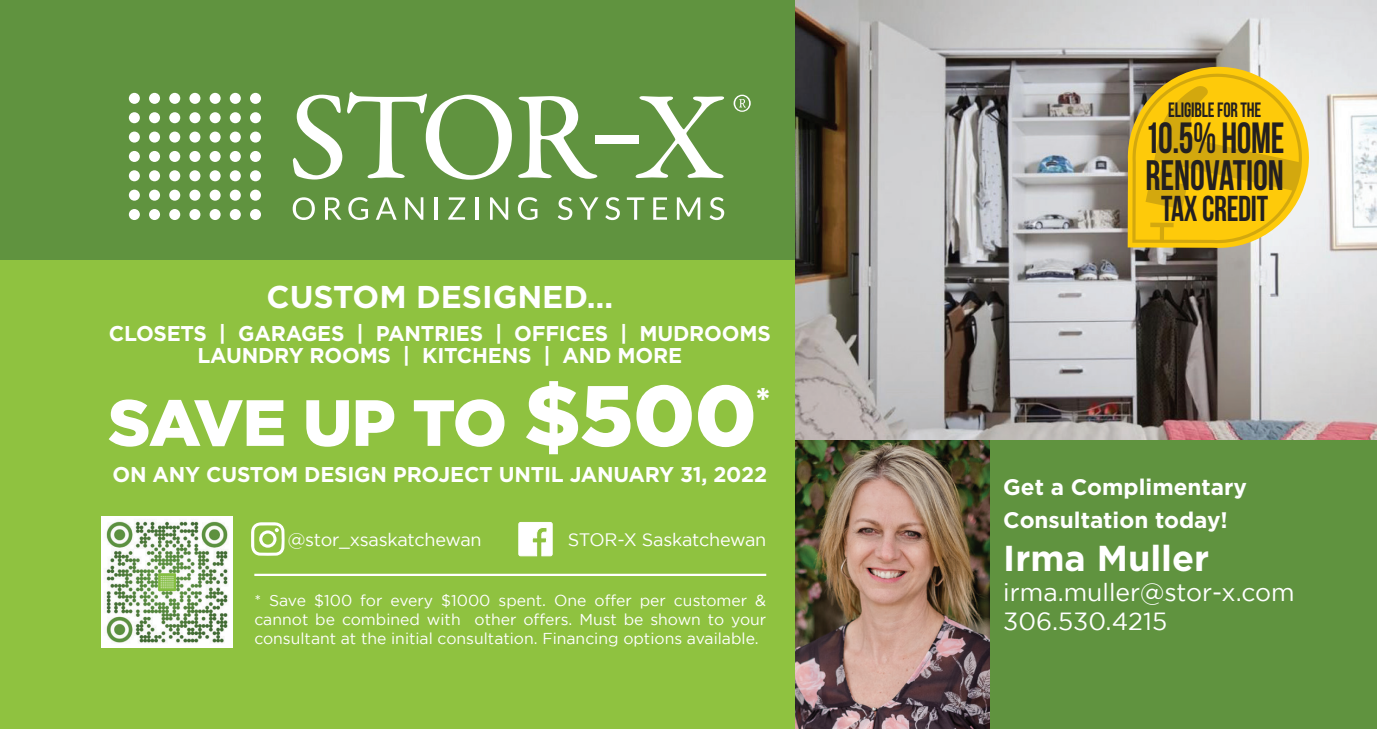
<style>
.page{position:relative;width:1377px;height:729px;background:#fff}
.page>*{position:absolute;margin:0;border:0;box-sizing:border-box;transform-origin:0 0}
.t1{font:900 65.25px "Gotham";letter-spacing:-.025em;color:#fff}
.t2{font:700 43.65px "Bebas Neue";letter-spacing:-.01em;color:#231f20;scale:.85 1}
.t3{font:700 42.52px "Bebas Neue";color:#231f20;scale:.88 1}
.t4{font:700 36px "Gotham";color:#fff}
.t5{font:700 36px "Bebas Neue";letter-spacing:-.01em;color:#231f20;scale:.89 1}
.t6{font:900 32.85px "Gotham";color:#fff}
.t7{font:700 31.5px "Gotham";color:#fff}
.t8{font:24.75px/29.7px "Gotham";color:#fff}
.t9{font:700 22.5px/32.4px "Gotham";color:#fff}
.t10{font:700 21.38px/22.5px "Gotham";letter-spacing:-.01em;color:#fff;text-align:center}
.t11{font:700 20.7px "Bebas Neue";letter-spacing:-.01em;color:#231f20;scale:.89 1}
.t12{font:18px "Gotham";letter-spacing:-.015em;color:#fff}
.t13{font:15.75px/18.9px "Gotham";color:#fff;text-align:justify}
.s1{font-size:85.5px}
</style>
<div class="page">
<div style="left:0;top:197px;width:795px;height:532px;background:#8fc240"></div>
<div style="left:0;top:0;width:899px;height:259px;background:#60933f"></div>
<img style="left:795px;top:0;width:582px;height:441px">
<svg style="left:1128px;top:67px;width:181px;height:181px;background:#e8be28"></svg>
<svg style="left:519px;top:522px;width:33px;height:34px"></svg>
<svg style="left:251px;top:522px;width:34px;height:34px"></svg>
<div style="left:129px;top:93px;width:11px;height:11px;background:#fff;border-radius:50%"></div>
<div style="left:149px;top:93px;width:11px;height:11px;background:#fff;border-radius:50%"></div>
<div style="left:169px;top:93px;width:11px;height:11px;background:#fff;border-radius:50%"></div>
<div style="left:189px;top:93px;width:11px;height:11px;background:#fff;border-radius:50%"></div>
<div style="left:210px;top:93px;width:11px;height:11px;background:#fff;border-radius:50%"></div>
<div style="left:230px;top:93px;width:11px;height:11px;background:#fff;border-radius:50%"></div>
<div style="left:250px;top:93px;width:11px;height:11px;background:#fff;border-radius:50%"></div>
<div style="left:129px;top:112px;width:11px;height:11px;background:#fff;border-radius:50%"></div>
<div style="left:149px;top:112px;width:11px;height:11px;background:#fff;border-radius:50%"></div>
<div style="left:169px;top:112px;width:11px;height:11px;background:#fff;border-radius:50%"></div>
<div style="left:189px;top:112px;width:11px;height:11px;background:#fff;border-radius:50%"></div>
<div style="left:210px;top:112px;width:11px;height:11px;background:#fff;border-radius:50%"></div>
<div style="left:230px;top:112px;width:11px;height:11px;background:#fff;border-radius:50%"></div>
<div style="left:250px;top:112px;width:11px;height:11px;background:#fff;border-radius:50%"></div>
<div style="left:129px;top:132px;width:11px;height:11px;background:#fff;border-radius:50%"></div>
<div style="left:149px;top:132px;width:11px;height:11px;background:#fff;border-radius:50%"></div>
<div style="left:169px;top:132px;width:11px;height:11px;background:#fff;border-radius:50%"></div>
<div style="left:189px;top:132px;width:11px;height:11px;background:#fff;border-radius:50%"></div>
<div style="left:210px;top:132px;width:11px;height:11px;background:#fff;border-radius:50%"></div>
<div style="left:230px;top:132px;width:11px;height:11px;background:#fff;border-radius:50%"></div>
<div style="left:250px;top:132px;width:11px;height:11px;background:#fff;border-radius:50%"></div>
<div style="left:129px;top:151px;width:11px;height:11px;background:#fff;border-radius:50%"></div>
<div style="left:149px;top:151px;width:11px;height:11px;background:#fff;border-radius:50%"></div>
<div style="left:169px;top:151px;width:11px;height:11px;background:#fff;border-radius:50%"></div>
<div style="left:189px;top:151px;width:11px;height:11px;background:#fff;border-radius:50%"></div>
<div style="left:210px;top:151px;width:11px;height:11px;background:#fff;border-radius:50%"></div>
<div style="left:230px;top:151px;width:11px;height:11px;background:#fff;border-radius:50%"></div>
<div style="left:250px;top:151px;width:11px;height:11px;background:#fff;border-radius:50%"></div>
<div style="left:129px;top:170px;width:11px;height:11px;background:#fff;border-radius:50%"></div>
<div style="left:149px;top:170px;width:11px;height:11px;background:#fff;border-radius:50%"></div>
<div style="left:169px;top:170px;width:11px;height:11px;background:#fff;border-radius:50%"></div>
<div style="left:189px;top:170px;width:11px;height:11px;background:#fff;border-radius:50%"></div>
<div style="left:210px;top:170px;width:11px;height:11px;background:#fff;border-radius:50%"></div>
<div style="left:230px;top:170px;width:11px;height:11px;background:#fff;border-radius:50%"></div>
<div style="left:250px;top:170px;width:11px;height:11px;background:#fff;border-radius:50%"></div>
<div style="left:129px;top:190px;width:11px;height:11px;background:#fff;border-radius:50%"></div>
<div style="left:149px;top:190px;width:11px;height:11px;background:#fff;border-radius:50%"></div>
<div style="left:169px;top:190px;width:11px;height:11px;background:#fff;border-radius:50%"></div>
<div style="left:189px;top:190px;width:11px;height:11px;background:#fff;border-radius:50%"></div>
<div style="left:210px;top:190px;width:11px;height:11px;background:#fff;border-radius:50%"></div>
<div style="left:230px;top:190px;width:11px;height:11px;background:#fff;border-radius:50%"></div>
<div style="left:250px;top:190px;width:11px;height:11px;background:#fff;border-radius:50%"></div>
<div style="left:129px;top:209px;width:11px;height:11px;background:#fff;border-radius:50%"></div>
<div style="left:149px;top:209px;width:11px;height:11px;background:#fff;border-radius:50%"></div>
<div style="left:169px;top:209px;width:11px;height:11px;background:#fff;border-radius:50%"></div>
<div style="left:189px;top:209px;width:11px;height:11px;background:#fff;border-radius:50%"></div>
<div style="left:210px;top:209px;width:11px;height:11px;background:#fff;border-radius:50%"></div>
<div style="left:230px;top:209px;width:11px;height:11px;background:#fff;border-radius:50%"></div>
<div style="left:250px;top:209px;width:11px;height:11px;background:#fff;border-radius:50%"></div>
<svg style="left:293px;top:92px;width:219px;height:88px"></svg>
<svg style="left:518px;top:96px;width:79px;height:83px"></svg>
<svg style="left:636px;top:96px;width:88px;height:82px"></svg>
<div style="left:595px;top:135px;width:44px;height:8px;background:#fff"></div>
<svg style="left:734px;top:95px;width:17px;height:17px"></svg>
<svg style="left:292px;top:197px;width:23px;height:23px"></svg>
<svg style="left:325px;top:197px;width:16px;height:23px"></svg>
<svg style="left:348px;top:197px;width:20px;height:23px"></svg>
<svg style="left:376px;top:197px;width:21px;height:23px"></svg>
<svg style="left:405px;top:197px;width:18px;height:23px"></svg>
<hr style="left:435px;top:197px;width:3px;height:23px;background:#fff">
<svg style="left:448px;top:197px;width:17px;height:23px"></svg>
<hr style="left:475px;top:197px;width:3px;height:23px;background:#fff">
<svg style="left:490px;top:197px;width:18px;height:23px"></svg>
<svg style="left:518px;top:197px;width:19px;height:23px"></svg>
<svg style="left:558px;top:197px;width:14px;height:23px"></svg>
<svg style="left:579px;top:197px;width:20px;height:23px"></svg>
<svg style="left:605px;top:197px;width:15px;height:23px"></svg>
<svg style="left:627px;top:197px;width:17px;height:23px"></svg>
<svg style="left:653px;top:197px;width:14px;height:23px"></svg>
<svg style="left:677px;top:197px;width:23px;height:23px"></svg>
<svg style="left:710px;top:197px;width:14px;height:23px"></svg>
<hr style="left:254px;top:574px;width:512px;height:2px;background:#fff">
<div style="left:795px;top:441px;width:582px;height:288px;background:#60933f"></div>
<img style="left:795px;top:441px;width:195px;height:288px">
<img style="left:101px;top:516px;width:132px;height:132px">
<h3 class="t7" style="left:266px;top:279px;width:348px">CUSTOM DESIGNED…</h3>
<h3 class="t10" style="left:109px;top:321px;width:663px">CLOSETS | GARAGES | PANTRIES | OFFICES | MUDROOMS<br>LAUNDRY ROOMS | KITCHENS | AND MORE</h3>
<h1 class="t1" style="left:108px;top:385px;width:650px">SAVE UP TO <span class="s1">$500</span></h1>
<h3 class="t6" style="left:756px;top:381px;width:15px">*</h3>
<h3 class="t10" style="left:113px;top:463px;width:656px">ON ANY CUSTOM DESIGN PROJECT UNTIL JANUARY 31, 2022</h3>
<p class="t12" style="left:288px;top:529px;width:195px">@stor_xsaskatchewan</p>
<p class="t12" style="left:568px;top:529px;width:200px">STOR-X Saskatchewan</p>
<p class="t13" style="left:254px;top:591px;width:513px">* Save $100 for every $1000 spent. One offer per customer &amp; cannot be combined with other offers. Must be shown to your consultant at the initial consultation. Financing options available.</p>
<h3 class="t11" style="left:1168px;top:99px;width:106px">ELIGIBLE FOR THE</h3>
<h2 class="t2" style="left:1145px;top:114px;width:166px">10.5% HOME</h2>
<h3 class="t3" style="left:1145px;top:152px;width:159px">RENOVATION</h3>
<h3 class="t5" style="left:1161px;top:188px;width:121px">TAX CREDIT</h3>
<h3 class="t9" style="left:1003px;top:470px;width:245px">Get a Complimentary<br>Consultation today!</h3>
<h3 class="t4" style="left:1003px;top:537px;width:207px">Irma Muller</h3>
<h3 class="t8" style="left:1003px;top:577px;width:293px">irma.muller@stor-x.com<br>306.530.4215</h3>
</div>
